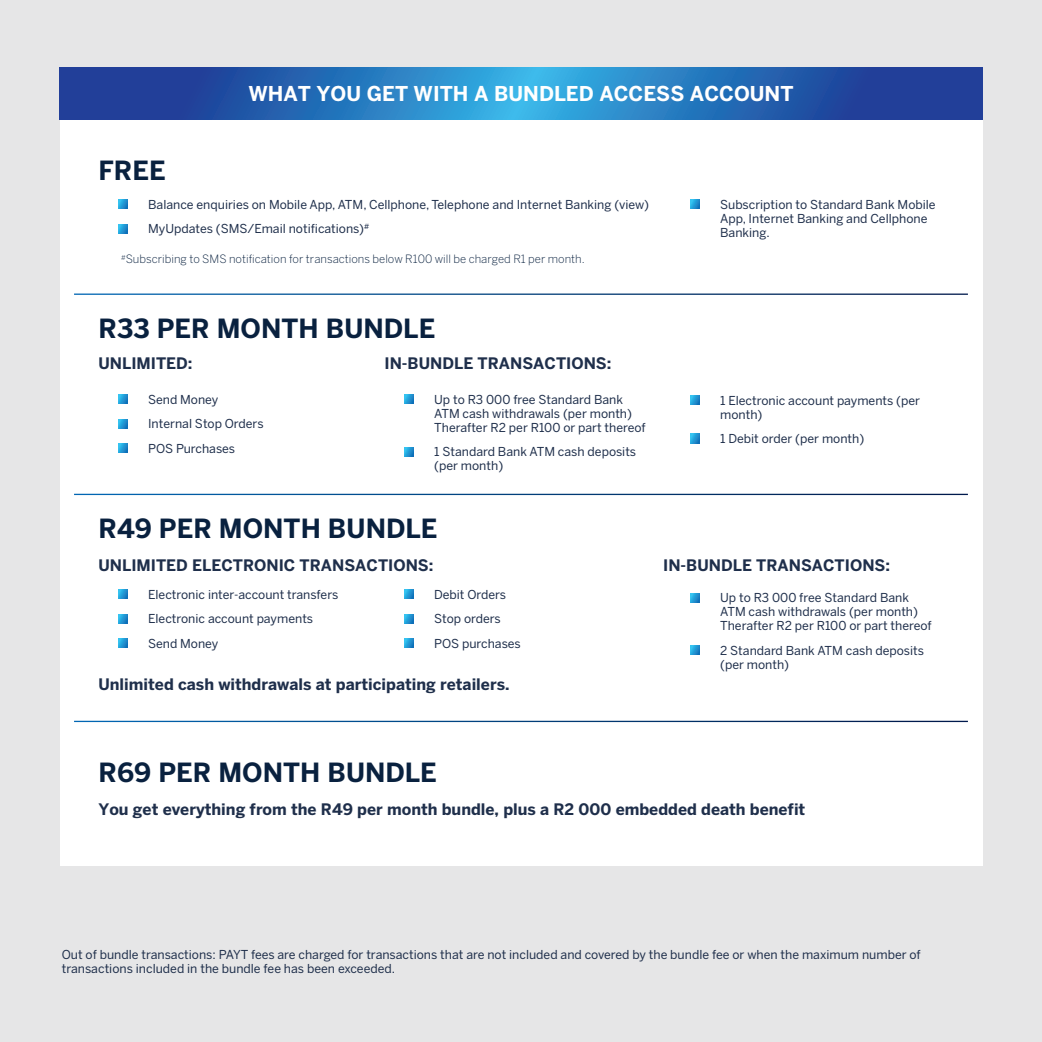
<style>
.page{position:relative;width:1042px;height:1042px;background:#e6e6e7}
.page>*{position:absolute;margin:0;border:0;box-sizing:border-box;transform-origin:0 0}
.t1{font:700 26.25px "Benton Sans";color:#09213f}
.t2{font:700 20.3px "Benton Sans";color:#fff}
.t3{font:700 15.75px "Benton Sans";color:#1f2f4b}
.t4{font:12.25px/14px "Benton Sans";color:#1f2f4b}
.t5{font:300 11.38px "Benton Sans";color:#09213f}
</style>
<div class="page">
<div style="left:60px;top:109px;width:922px;height:757px;background:#fff"></div>
<svg style="left:60px;top:67px;width:922px;height:53px;background:#2769b4"></svg>
<svg style="left:118px;top:200px;width:9px;height:9px"></svg>
<svg style="left:118px;top:224px;width:9px;height:9px"></svg>
<svg style="left:690px;top:200px;width:9px;height:9px"></svg>
<svg style="left:118px;top:589px;width:9px;height:10px"></svg>
<svg style="left:118px;top:614px;width:9px;height:9px"></svg>
<svg style="left:118px;top:638px;width:9px;height:10px"></svg>
<svg style="left:404px;top:589px;width:9px;height:10px"></svg>
<svg style="left:404px;top:614px;width:9px;height:9px"></svg>
<svg style="left:404px;top:638px;width:9px;height:10px"></svg>
<svg style="left:118px;top:395px;width:9px;height:9px"></svg>
<svg style="left:118px;top:419px;width:9px;height:9px"></svg>
<svg style="left:118px;top:444px;width:9px;height:9px"></svg>
<svg style="left:404px;top:395px;width:9px;height:9px"></svg>
<svg style="left:404px;top:447px;width:9px;height:9px"></svg>
<svg style="left:690px;top:593px;width:9px;height:9px"></svg>
<svg style="left:690px;top:646px;width:9px;height:9px"></svg>
<svg style="left:690px;top:395px;width:9px;height:9px"></svg>
<svg style="left:690px;top:434px;width:9px;height:9px"></svg>
<p class="t1" style="left:98px;top:155px;width:69px">FREE</p>
<p class="t2" style="left:248px;top:81px;width:547px">WHAT YOU GET WITH A BUNDLED ACCESS ACCOUNT</p>
<p class="t4" style="left:148px;top:197px;width:502px">Balance enquiries on Mobile App, ATM, Cellphone, Telephone and Internet Banking (view)</p>
<p class="t4" style="left:148px;top:222px;width:223px">MyUpdates (SMS/Email notifications)<sup>#</sup></p>
<p class="t5" style="left:121px;top:252px;width:465px"><sup>#</sup>Subscribing to SMS notification for transactions below R100 will be charged R1 per month.</p>
<p class="t4" style="left:720px;top:197px;width:217px">Subscription to Standard Bank Mobile<br>App, Internet Banking and Cellphone<br>Banking.</p>
<p class="t1" style="left:98px;top:313px;width:338px">R33 PER MONTH BUNDLE</p>
<p class="t3" style="left:98px;top:353px;width:96px">UNLIMITED:</p>
<p class="t4" style="left:148px;top:392px;width:72px">Send Money</p>
<p class="t4" style="left:148px;top:417px;width:117px">Internal Stop Orders</p>
<p class="t4" style="left:148px;top:441px;width:89px">POS Purchases</p>
<p class="t3" style="left:384px;top:353px;width:228px">IN-BUNDLE TRANSACTIONS:</p>
<p class="t4" style="left:434px;top:392px;width:213px">Up to R3 000 free Standard Bank<br>ATM cash withdrawals (per month)<br>Therafter R2 per R100 or part thereof</p>
<p class="t4" style="left:434px;top:445px;width:203px">1 Standard Bank ATM cash deposits (per month)</p>
<p class="t1" style="left:98px;top:512px;width:340px">R49 PER MONTH BUNDLE</p>
<p class="t3" style="left:98px;top:555px;width:336px">UNLIMITED ELECTRONIC TRANSACTIONS:</p>
<p class="t4" style="left:148px;top:587px;width:192px">Electronic inter-account transfers</p>
<p class="t4" style="left:148px;top:611px;width:167px">Electronic account payments</p>
<p class="t4" style="left:148px;top:636px;width:72px">Send Money</p>
<p class="t4" style="left:434px;top:587px;width:73px">Debit Orders</p>
<p class="t4" style="left:434px;top:611px;width:68px">Stop orders</p>
<p class="t4" style="left:434px;top:636px;width:88px">POS purchases</p>
<p class="t3" style="left:98px;top:675px;width:412px">Unlimited cash withdrawals at participating retailers.</p>
<p class="t4" style="left:720px;top:393px;width:201px">1 Electronic account payments (per month)</p>
<p class="t4" style="left:720px;top:431px;width:146px">1 Debit order (per month)</p>
<p class="t3" style="left:663px;top:555px;width:228px">IN-BUNDLE TRANSACTIONS:</p>
<p class="t4" style="left:720px;top:591px;width:213px">Up to R3 000 free Standard Bank<br>ATM cash withdrawals (per month)<br>Therafter R2 per R100 or part thereof</p>
<p class="t4" style="left:720px;top:643px;width:205px">2 Standard Bank ATM cash deposits (per month)</p>
<p class="t1" style="left:98px;top:757px;width:340px">R69 PER MONTH BUNDLE</p>
<p class="t3" style="left:98px;top:800px;width:708px">You get everything from the R49 per month bundle, plus a R2 000 embedded death benefit</p>
<p class="t4" style="left:62px;top:947px;width:860px">Out of bundle transactions: PAYT fees are charged for transactions that are not included and covered by the bundle fee or when the maximum number of transactions included in the bundle fee has been exceeded.</p>
</div>
